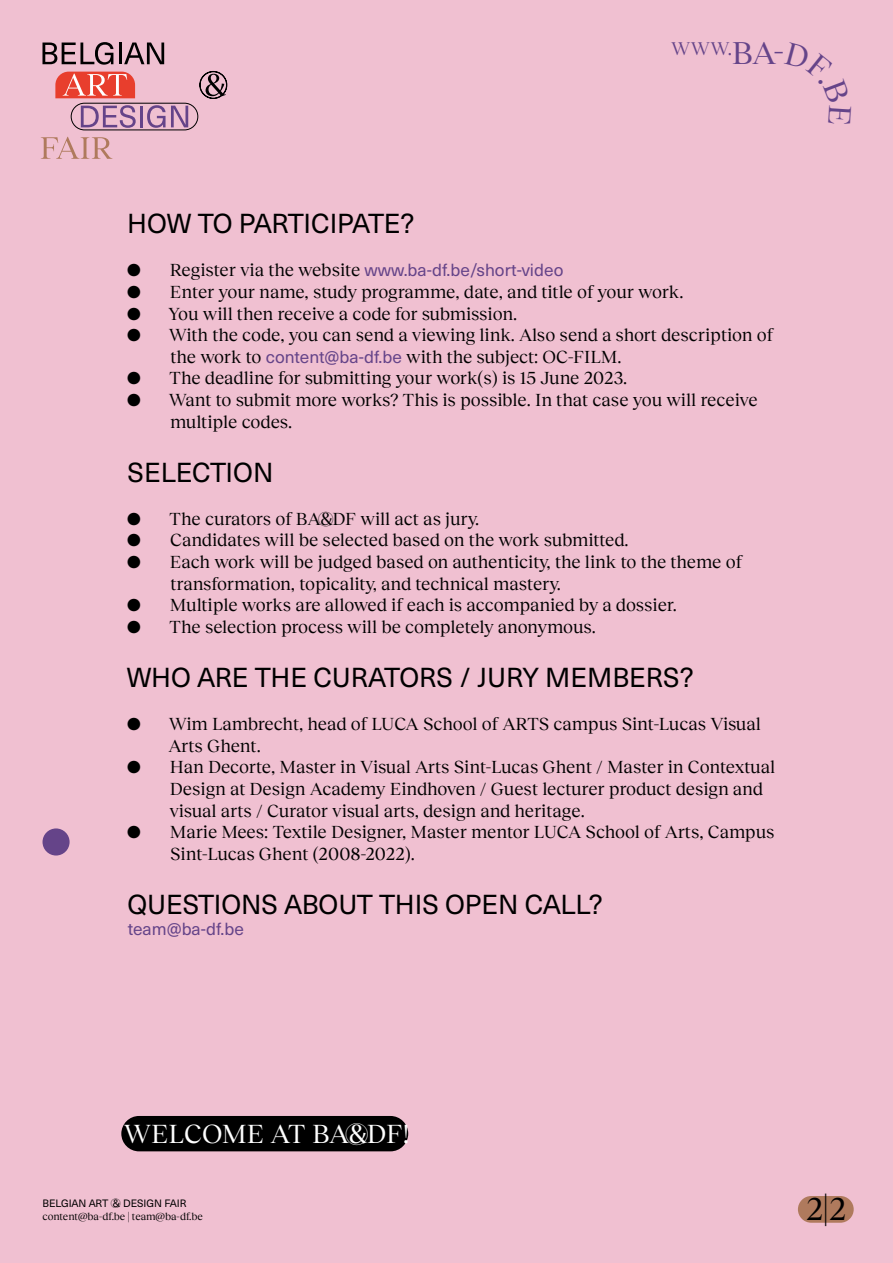
<style>
.page{position:relative;width:893px;height:1263px;background:#f0c0d1}
.page>*{position:absolute;margin:0;border:0;box-sizing:border-box;transform-origin:0 0}
.t1{font:32.55px "Reckless Neue BA&DF";color:#000}
.t2{font:27px "Neue Haas Unica BA&DF Regular";color:#000}
.t3{font:27px "Neue Haas Unica BA&DF Regular";letter-spacing:-.02em;color:#000}
.t4{font:27px "Reckless Neue BA&DF";letter-spacing:-.005em;color:#fff}
.t5{font:18.9px "Reckless Neue BA&DF";color:#654489}
.t6{font:18px/21.6px "Reckless Neue BA&DF";letter-spacing:-.005em;color:#000}
.t7{font:17.25px "Neue Haas Unica BA&DF Regular";color:#654489}
.t8{font:10.5px "Reckless Neue BA&DF";color:#000}
.t9{font:10.5px "Neue Haas Unica BA&DF Regular";letter-spacing:-.005em;color:#000}
.s1{font-size:32.55px}
.s2{font-family:"Reckless Neue BA&DF";font-size:18px;color:#000}
.s3{font-family:"Neue Haas Unica BA&DF Regular";font-size:17.25px;color:#654489}
</style>
<div class="page">
<div style="left:71px;top:103px;width:127px;height:27px;border:1px solid #000;border-radius:13px"></div>
<svg style="left:81px;top:105px;width:55px;height:23px"></svg>
<hr style="left:140px;top:106px;width:3px;height:21px;background:#654489">
<svg style="left:147px;top:105px;width:41px;height:23px"></svg>
<svg style="left:42px;top:42px;width:71px;height:23px"></svg>
<hr style="left:119px;top:43px;width:3px;height:21px;background:#000">
<svg style="left:124px;top:43px;width:40px;height:21px"></svg>
<svg style="left:41px;top:137px;width:71px;height:22px"></svg>
<svg style="left:55px;top:72px;width:80px;height:26px;background:#ec6256"></svg>
<svg style="left:199px;top:71px;width:28px;height:28px"></svg>
<div style="left:798px;top:1196px;width:56px;height:27px;background:#af7a5d;border-radius:13px"></div>
<div style="left:121px;top:1116px;width:287px;height:35px;background:#000;border-radius:18px"></div>
<div style="left:43px;top:828px;width:27px;height:27px;background:#654489;border-radius:50%"></div>
<p class="t5" style="left:671px;top:35px;width:114px">WWW.<span class="s1">BA-</span></p>
<h2 class="t3" style="left:127px;top:204px;width:289px">HOW TO PARTICIPATE?</h2>
<p class="t7" style="left:127px;top:258px;width:438px"><span class="s2">● Register via the website</span> www.ba-df.be/short-video</p>
<p class="t6" style="left:127px;top:280px;width:558px">● Enter your name, study programme, date, and title of your work.</p>
<p class="t6" style="left:127px;top:301px;width:392px">● You will then receive a code for submission.</p>
<p class="t6" style="left:171px;top:323px;width:604px;text-indent:-43px">● With the code, you can send a viewing link. Also send a short description of the work to <span class="s3">content@ba-df.be</span> with the subject: OC-FILM.</p>
<p class="t6" style="left:127px;top:366px;width:502px">● The deadline for submitting your work(s) is 15 June 2023.</p>
<p class="t6" style="left:170px;top:388px;width:589px;text-indent:-43px">● Want to submit more works? This is possible. In that case you will receive multiple codes.</p>
<h2 class="t2" style="left:128px;top:452px;width:147px">SELECTION</h2>
<p class="t6" style="left:127px;top:507px;width:354px">● The curators of BA&amp;DF will act as jury.</p>
<p class="t6" style="left:127px;top:528px;width:503px">● Candidates will be selected based on the work submitted.</p>
<p class="t6" style="left:171px;top:550px;width:573px;text-indent:-43px">● Each work will be judged based on authenticity, the link to the theme of transformation, topicality, and technical mastery.</p>
<p class="t6" style="left:127px;top:593px;width:551px">● Multiple works are allowed if each is accompanied by a dossier.</p>
<p class="t6" style="left:127px;top:615px;width:470px">● The selection process will be completely anonymous.</p>
<h2 class="t2" style="left:127px;top:657px;width:568px">WHO ARE THE CURATORS / JURY MEMBERS?</h2>
<p class="t6" style="left:168px;top:712px;width:594px;text-indent:-41px">● Wim Lambrecht, head of LUCA School of ARTS campus Sint-Lucas Visual<br>Arts Ghent.</p>
<p class="t6" style="left:169px;top:755px;width:607px;text-indent:-42px">● Han Decorte, Master in Visual Arts Sint-Lucas Ghent / Master in Contextual<br>Design at Design Academy Eindhoven / Guest lecturer product design and visual arts / Curator visual arts, design and heritage.</p>
<p class="t6" style="left:170px;top:820px;width:606px;text-indent:-43px">● Marie Mees: Textile Designer, Master mentor LUCA School of Arts, Campus<br>Sint-Lucas Ghent (2008-2022).</p>
<h2 class="t2" style="left:128px;top:884px;width:477px">QUESTIONS ABOUT THIS OPEN CALL?</h2>
<p class="t7" style="left:128px;top:916px;width:118px">team@ba-df.be</p>
<h2 class="t4" style="left:124px;top:1115px;width:288px">WELCOME AT BA&amp;DF!</h2>
<p class="t9" style="left:43px;top:1195px;width:146px">BELGIAN ART &amp; DESIGN FAIR</p>
<p class="t8" style="left:43px;top:1209px;width:162px">content@ba-df.be | team@ba-df.be</p>
<h1 class="t1" style="left:805px;top:1186px;width:42px">2|2</h1>
</div>
